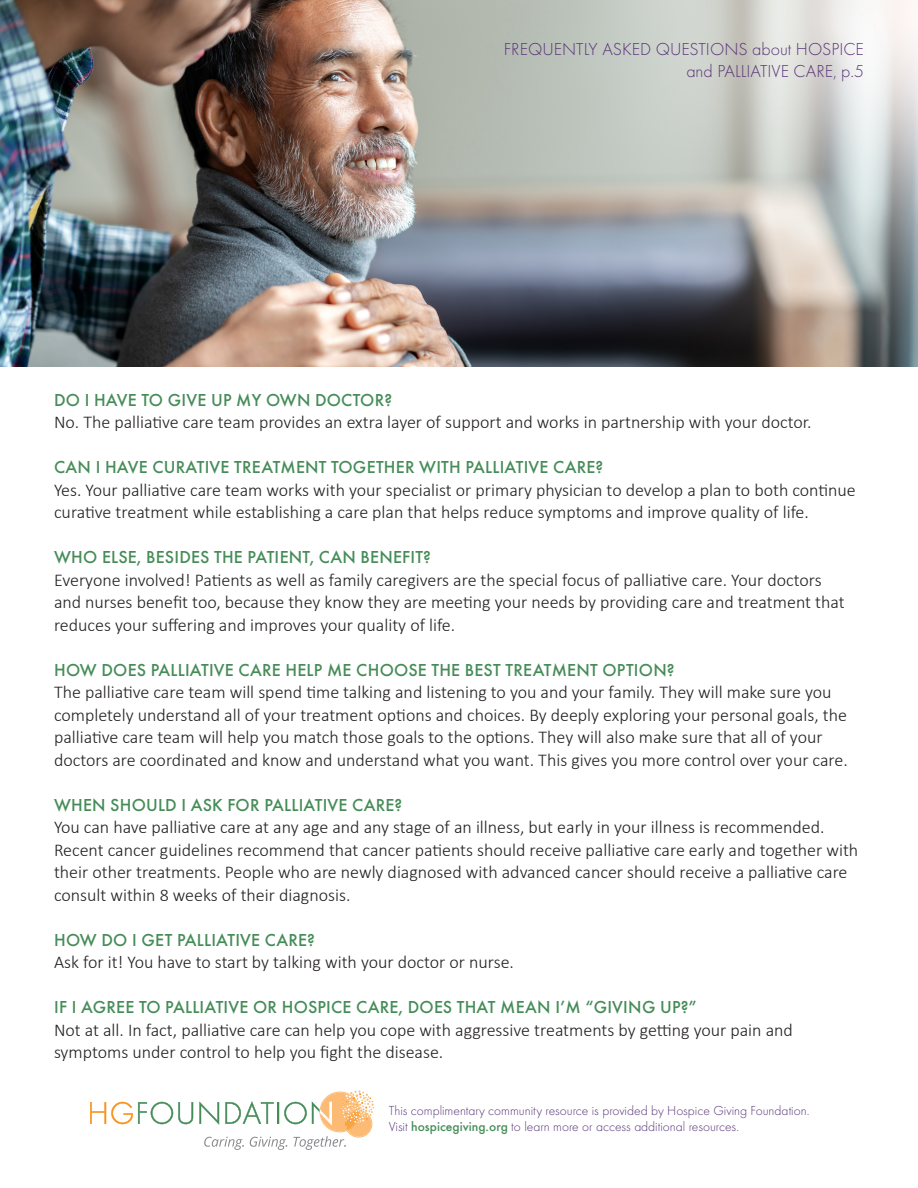
<style>
.page{position:relative;width:918px;height:1188px;background:#fff}
.page>*{position:absolute;margin:0;border:0;box-sizing:border-box;transform-origin:0 0}
.t1{font:300 18px/22.5px "Calibri";color:#231f20}
.t2{font:500 18px "Function Pro";letter-spacing:.01em;color:#458c58}
.t3{font:300 18px/21.6px "Function Pro";color:#593377;text-align:right}
.t4{font:300 13.5px/16.4px "Function Pro";color:#593478}
.s1{font-weight:500;color:#458c58}
</style>
<div class="page">
<img style="left:0;top:0;width:918px;height:367px">
<svg style="left:90px;top:1102px;width:103px;height:22px"></svg>
<svg style="left:199px;top:1091px;width:175px;height:59px"></svg>
<p class="t3" style="left:504px;top:38px;width:362px">FREQUENTLY ASKED QUESTIONS about HOSPICE and PALLIATIVE CARE, p.5</p>
<p class="t2" style="left:54px;top:389px;width:340px">DO I HAVE TO GIVE UP MY OWN DOCTOR?</p>
<p class="t1" style="left:54px;top:411px;width:759px">No. The palliative care team provides an extra layer of support and works in partnership with your doctor.</p>
<p class="t2" style="left:54px;top:457px;width:551px">CAN I HAVE CURATIVE TREATMENT TOGETHER WITH PALLIATIVE CARE?</p>
<p class="t1" style="left:54px;top:479px;width:803px">Yes. Your palliative care team works with your specialist or primary physician to develop a plan to both continue curative treatment while establishing a care plan that helps reduce symptoms and improve quality of life.</p>
<p class="t2" style="left:54px;top:547px;width:378px">WHO ELSE, BESIDES THE PATIENT, CAN BENEFIT?</p>
<p class="t1" style="left:54px;top:569px;width:792px">Everyone involved! Patients as well as family caregivers are the special focus of palliative care. Your doctors and nurses benefit too, because they know they are meeting your needs by providing care and treatment that reduces your suffering and improves your quality of life.</p>
<p class="t2" style="left:54px;top:659px;width:622px">HOW DOES PALLIATIVE CARE HELP ME CHOOSE THE BEST TREATMENT OPTION?</p>
<p class="t1" style="left:54px;top:681px;width:795px">The palliative care team will spend time talking and listening to you and your family. They will make sure you completely understand all of your treatment options and choices. By deeply exploring your personal goals, the palliative care team will help you match those goals to the options. They will also make sure that all of your doctors are coordinated and know and understand what you want. This gives you more control over your care.</p>
<p class="t2" style="left:54px;top:794px;width:350px">WHEN SHOULD I ASK FOR PALLIATIVE CARE?</p>
<p class="t1" style="left:54px;top:816px;width:772px">You can have palliative care at any age and any stage of an illness, but early in your illness is recommended.</p>
<p class="t1" style="left:54px;top:839px;width:806px">Recent cancer guidelines recommend that cancer patients should receive palliative care early and together with their other treatments. People who are newly diagnosed with advanced cancer should receive a palliative care consult within 8 weeks of their diagnosis.</p>
<p class="t2" style="left:54px;top:929px;width:262px">HOW DO I GET PALLIATIVE CARE?</p>
<p class="t1" style="left:54px;top:951px;width:462px">Ask for it! You have to start by talking with your doctor or nurse.</p>
<p class="t2" style="left:54px;top:997px;width:644px">IF I AGREE TO PALLIATIVE OR HOSPICE CARE, DOES THAT MEAN I’M “GIVING UP?”</p>
<p class="t1" style="left:54px;top:1019px;width:740px">Not at all. In fact, palliative care can help you cope with aggressive treatments by getting your pain and symptoms under control to help you fight the disease.</p>
<p class="t4" style="left:389px;top:1102px;width:422px">This complimentary community resource is provided by Hospice Giving Foundation.<br>Visit <span class="s1">hospicegiving.org</span> to learn more or access additional resources.</p>
</div>
